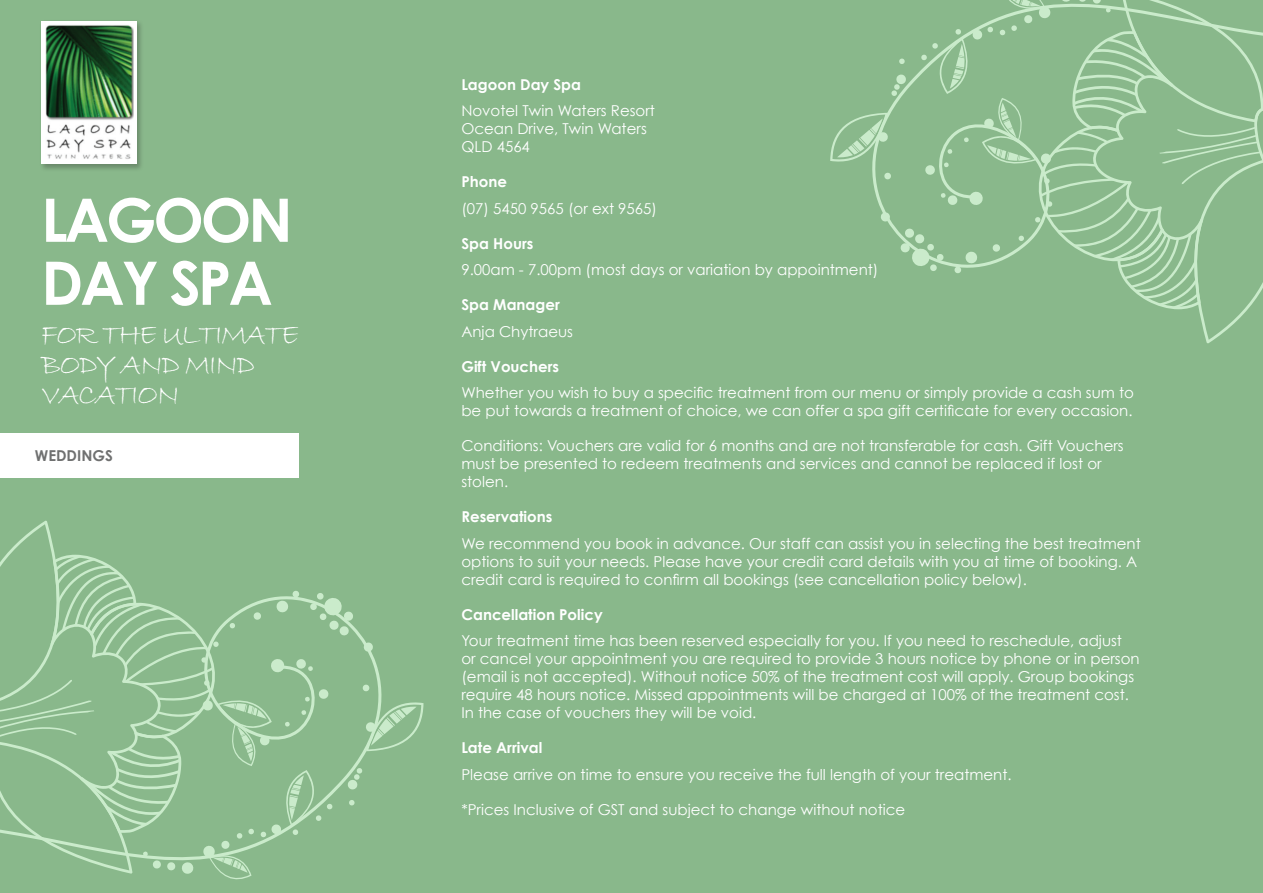
<style>
.page{position:relative;width:1263px;height:893px;background:#89b88b}
.page>*{position:absolute;margin:0;border:0;box-sizing:border-box;transform-origin:0 0}
.t1{font:700 60px/63px "Century Gothic";letter-spacing:-.05em;color:#fff}
.t2{font:30px/30px "Bradley Hand ITC";letter-spacing:-.05em;color:#fff}
.t3{font:15px/18px "Century Gothic";color:#fff}
.t4{font:700 15px "Century Gothic";color:#fff}
.t5{font:700 15px "Century Gothic";color:#6f7070}
</style>
<div class="page">
<svg style="left:0;top:520px;width:423px;height:360px"></svg>
<div style="left:40px;top:20px;width:104px;height:152px;background:#231f20;opacity:.3"></div>
<img style="left:41px;top:22px;width:95px;height:141px">
<div style="left:0;top:433px;width:298px;height:44px;background:#fff"></div>
<svg style="left:830px;top:0;width:433px;height:344px"></svg>
<p class="t1" style="left:41px;top:187px;width:253px">LAGOON<br>DAY SPA</p>
<p class="t2" style="left:41px;top:321px;width:259px">FOR THE ULTIMATE<br>BODY AND MIND<br>VACATION</p>
<p class="t5" style="left:35px;top:446px;width:80px">WEDDINGS</p>
<p class="t4" style="left:461px;top:75px;width:121px">Lagoon Day Spa</p>
<p class="t3" style="left:461px;top:101px;width:195px">Novotel Twin Waters Resort</p>
<p class="t3" style="left:461px;top:119px;width:187px">Ocean Drive, Twin Waters</p>
<p class="t3" style="left:461px;top:137px;width:70px">QLD 4564</p>
<p class="t4" style="left:461px;top:172px;width:47px">Phone</p>
<p class="t3" style="left:461px;top:199px;width:197px">(07) 5450 9565 (or ext 9565)</p>
<p class="t4" style="left:461px;top:234px;width:73px">Spa Hours</p>
<p class="t3" style="left:461px;top:260px;width:419px">9.00am - 7.00pm (most days or variation by appointment)</p>
<p class="t4" style="left:461px;top:295px;width:100px">Spa Manager</p>
<p class="t3" style="left:461px;top:322px;width:113px">Anja Chytraeus</p>
<p class="t4" style="left:461px;top:357px;width:99px">Gift Vouchers</p>
<p class="t3" style="left:461px;top:383px;width:674px">Whether you wish to buy a specific treatment from our menu or simply provide a cash sum to be put towards a treatment of choice, we can offer a spa gift certificate for every occasion.</p>
<p class="t3" style="left:461px;top:436px;width:664px">Conditions: Vouchers are valid for 6 months and are not transferable for cash. Gift Vouchers must be presented to redeem treatments and services and cannot be replaced if lost or stolen.</p>
<p class="t4" style="left:461px;top:507px;width:92px">Reservations</p>
<p class="t3" style="left:461px;top:534px;width:681px">We recommend you book in advance. Our staff can assist you in selecting the best treatment options to suit your needs. Please have your credit card details with you at time of booking. A credit card is required to confirm all bookings (see cancellation policy below).</p>
<p class="t4" style="left:461px;top:605px;width:143px">Cancellation Policy</p>
<p class="t3" style="left:461px;top:631px;width:680px">Your treatment time has been reserved especially for you. If you need to reschedule, adjust or cancel your appointment you are required to provide 3 hours notice by phone or in person (email is not accepted). Without notice 50% of the treatment cost will apply. Group bookings require 48 hours notice. Missed appointments will be charged at 100% of the treatment cost.<br>In the case of vouchers they will be void.</p>
<p class="t4" style="left:461px;top:738px;width:83px">Late Arrival</p>
<p class="t3" style="left:461px;top:765px;width:552px">Please arrive on time to ensure you receive the full length of your treatment.</p>
<p class="t3" style="left:461px;top:800px;width:445px">*Prices Inclusive of GST and subject to change without notice</p>
</div>
